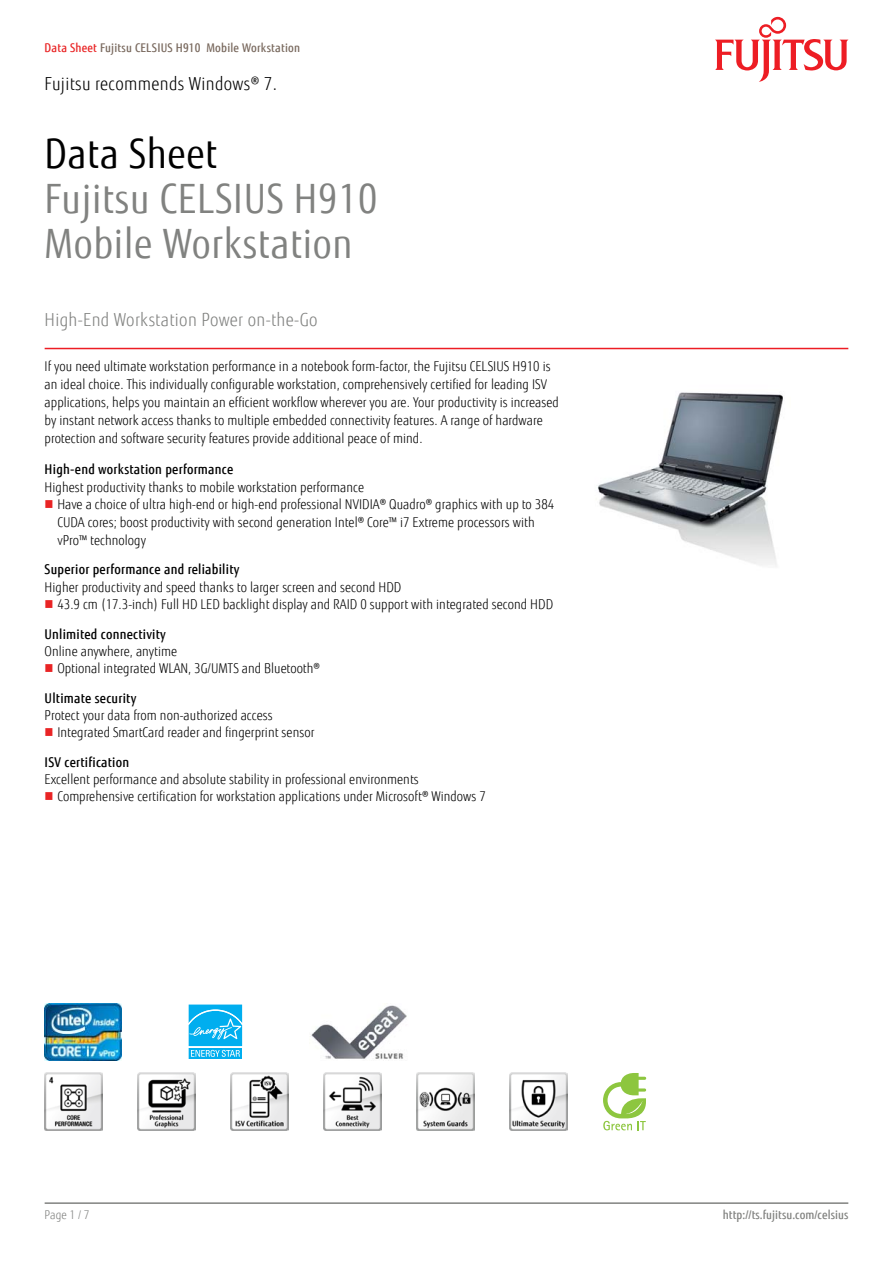
<style>
.page{position:relative;width:893px;height:1263px;background:#fff}
.page>*{position:absolute;margin:0;border:0;box-sizing:border-box;transform-origin:0 0}
.t1{font:40.5px/45px "Fujitsu Sans";letter-spacing:.02em;color:#818280;scale:.9 1}
.t2{font:40.5px "Fujitsu Sans";letter-spacing:.02em;color:#000;scale:.9 1}
.t3{font:300 18px "Fujitsu Sans";letter-spacing:.02em;color:#818280;scale:.9 1}
.t4{font:300 18px "Fujitsu Sans";letter-spacing:.02em;color:#000;scale:.9 1}
.t5{font:300 13.5px/18px "Fujitsu Sans";letter-spacing:.005em;color:#000;scale:.9 1}
.t6{font:500 13.5px "Fujitsu Sans";letter-spacing:.02em;color:#000;scale:.9 1}
.t7{font:500 12px "Fujitsu Sans";letter-spacing:.02em;color:#79695e;scale:.9 1}
.t8{font:500 12px "Fujitsu Sans";letter-spacing:.005em;color:#818280;scale:.9 1}
.t9{font:300 12px "Fujitsu Sans";color:#818280;scale:.9 1}
.s1{color:#e92425}
</style>
<div class="page">
<hr style="left:45px;top:1202px;width:803px;height:2px;background:#818280">
<hr style="left:45px;top:348px;width:803px;height:1px;background:#ed1d24">
<svg style="left:715px;top:17px;width:133px;height:65px"></svg>
<img style="left:597px;top:392px;width:186px;height:174px">
<img style="left:45px;top:1003px;width:76px;height:58px">
<svg style="left:188px;top:1004px;width:55px;height:55px;background:#35bef2"></svg>
<img style="left:311px;top:1005px;width:96px;height:56px">
<img style="left:45px;top:1073px;width:57px;height:57px">
<img style="left:138px;top:1073px;width:57px;height:57px">
<img style="left:231px;top:1073px;width:57px;height:57px">
<img style="left:324px;top:1073px;width:57px;height:57px">
<img style="left:417px;top:1073px;width:57px;height:57px">
<img style="left:510px;top:1073px;width:57px;height:57px">
<svg style="left:603px;top:1073px;width:43px;height:57px"></svg>
<p class="t7" style="left:45px;top:40px;width:285px"><span class="s1">Data Sheet</span> Fujitsu CELSIUS H910 Mobile Workstation</p>
<h2 class="t4" style="left:45px;top:73px;width:260px">Fujitsu recommends Windows® 7.</h2>
<h1 class="t2" style="left:45px;top:130px;width:193px">Data Sheet</h1>
<h1 class="t1" style="left:45px;top:177px;width:371px">Fujitsu CELSIUS H910<br>Mobile Workstation</h1>
<h2 class="t3" style="left:45px;top:309px;width:305px">High-End Workstation Power on-the-Go</h2>
<p class="t5" style="left:45px;top:357px;width:573px">If you need ultimate workstation performance in a notebook form-factor, the Fujitsu CELSIUS H910 is an ideal choice. This individually configurable workstation, comprehensively certified for leading ISV applications, helps you maintain an efficient workflow wherever you are. Your productivity is increased by instant network access thanks to multiple embedded connectivity features. A range of hardware protection and software security features provide additional peace of mind.</p>
<p class="t6" style="left:45px;top:461px;width:211px">High-end workstation performance</p>
<p class="t5" style="left:57px;top:478px;width:554px;text-indent:-13px">Highest productivity thanks to mobile workstation performance<br>Have a choice of ultra high-end or high-end professional NVIDIA® Quadro® graphics with up to 384<br>CUDA cores; boost productivity with second generation Intel® Core™ i7 Extreme processors with vPro™ technology</p>
<p class="t6" style="left:45px;top:561px;width:218px">Superior performance and reliability</p>
<p class="t5" style="left:57px;top:578px;width:552px;line-height:17.1px;text-indent:-13px">Higher productivity and speed thanks to larger screen and second HDD<br>43.9 cm (17.3-inch) Full HD LED backlight display and RAID 0 support with integrated second HDD</p>
<p class="t6" style="left:45px;top:625px;width:136px">Unlimited connectivity</p>
<p class="t5" style="left:57px;top:643px;width:293px;line-height:17.1px;text-indent:-13px">Online anywhere, anytime<br>Optional integrated WLAN, 3G/UMTS and Bluetooth®</p>
<p class="t6" style="left:45px;top:690px;width:103px">Ultimate security</p>
<p class="t5" style="left:57px;top:707px;width:287px;line-height:17.1px;text-indent:-13px">Protect your data from non-authorized access<br>Integrated SmartCard reader and fingerprint sensor</p>
<p class="t6" style="left:45px;top:754px;width:96px">ISV certification</p>
<p class="t5" style="left:57px;top:771px;width:478px;line-height:17.1px;text-indent:-13px">Excellent performance and absolute stability in professional environments<br>Comprehensive certification for workstation applications under Microsoft® Windows 7</p>
<p class="t9" style="left:45px;top:1208px;width:51px">Page 1 / 7</p>
<p class="t8" style="left:723px;top:1208px;width:141px">http://ts.fujitsu.com/celsius</p>
</div>
